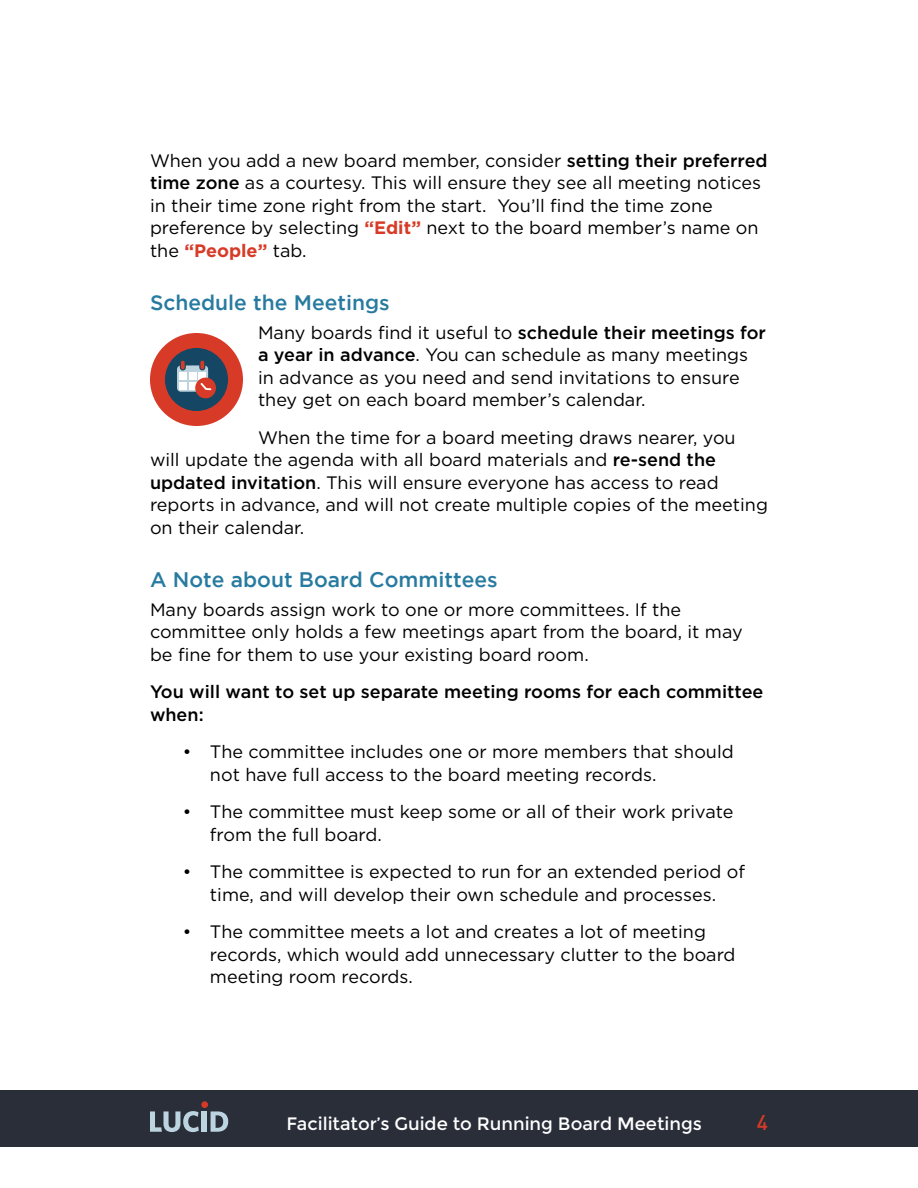
<style>
.page{position:relative;width:918px;height:1188px;background:#fff}
.page>*{position:absolute;margin:0;border:0;box-sizing:border-box;transform-origin:0 0}
.t1{font:500 21px "Gotham";color:#287ba0}
.t2{font:500 21px "DIN";color:#d73b27}
.t3{font:18px/22.5px "Gotham";color:#000}
.t4{font:500 18px/22.5px "Gotham";color:#000}
.t5{font:18px "Montserrat";color:#fff}
.s1{font-weight:500}
.s2{font-weight:700;color:#d73b27}
</style>
<div class="page">
<div style="left:0;top:1090px;width:918px;height:58px;background:#2a2e39"></div>
<svg style="left:150px;top:1111px;width:49px;height:21px"></svg>
<div style="left:202px;top:1111px;width:5px;height:21px;background:#bcd4df"></div>
<svg style="left:211px;top:1111px;width:17px;height:21px"></svg>
<div style="left:201px;top:1101px;width:7px;height:7px;background:#d63a27;border-radius:50%"></div>
<div style="left:150px;top:333px;width:93px;height:93px;background:#d73b27;border-radius:50%"></div>
<div style="left:165px;top:348px;width:63px;height:63px;background:#154663;border-radius:50%"></div>
<div style="left:195px;top:378px;width:21px;height:20px;background:#d73b27;border-radius:50%"></div>
<svg style="left:177px;top:361px;width:34px;height:31px"></svg>
<p class="t3" style="left:150px;top:149px;width:619px">When you add a new board member, consider <span class="s1">setting their preferred time zone</span> as a courtesy. This will ensure they see all meeting notices in their time zone right from the start. You’ll find the time zone preference by selecting <span class="s2">“Edit”</span> next to the board member’s name on the <span class="s2">“People”</span> tab.</p>
<p class="t1" style="left:150px;top:291px;width:241px">Schedule the Meetings</p>
<p class="t3" style="left:258px;top:321px;width:510px">Many boards find it useful to <span class="s1">schedule their meetings for a year in advance</span>. You can schedule as many meetings in advance as you need and send invitations to ensure they get on each board member’s calendar.</p>
<p class="t3" style="left:150px;top:426px;width:620px;text-indent:108px">When the time for a board meeting draws nearer, you will update the agenda with all board materials and <span class="s1">re-send the updated invitation</span>. This will ensure everyone has access to read reports in advance, and will not create multiple copies of the meeting on their calendar.</p>
<p class="t1" style="left:150px;top:568px;width:349px">A Note about Board Committees</p>
<p class="t3" style="left:150px;top:598px;width:594px">Many boards assign work to one or more committees. If the committee only holds a few meetings apart from the board, it may be fine for them to use your existing board room.</p>
<p class="t4" style="left:150px;top:680px;width:615px">You will want to set up separate meeting rooms for each committee when:</p>
<p class="t3" style="left:210px;top:740px;width:525px;text-indent:-27px">• The committee includes one or more members that should not have full access to the board meeting records.</p>
<p class="t3" style="left:210px;top:800px;width:525px;text-indent:-27px">• The committee must keep some or all of their work private from the full board.</p>
<p class="t3" style="left:183px;top:860px;width:564px;text-align:center">• The committee is expected to run for an extended period of time, and will develop their own schedule and processes.</p>
<p class="t3" style="left:210px;top:920px;width:527px;text-indent:-27px">• The committee meets a lot and creates a lot of meeting records, which would add unnecessary clutter to the board meeting room records.</p>
<p class="t5" style="left:286px;top:1113px;width:417px">Facilitator’s Guide to Running Board Meetings</p>
<p class="t2" style="left:757px;top:1109px;width:13px">4</p>
</div>
